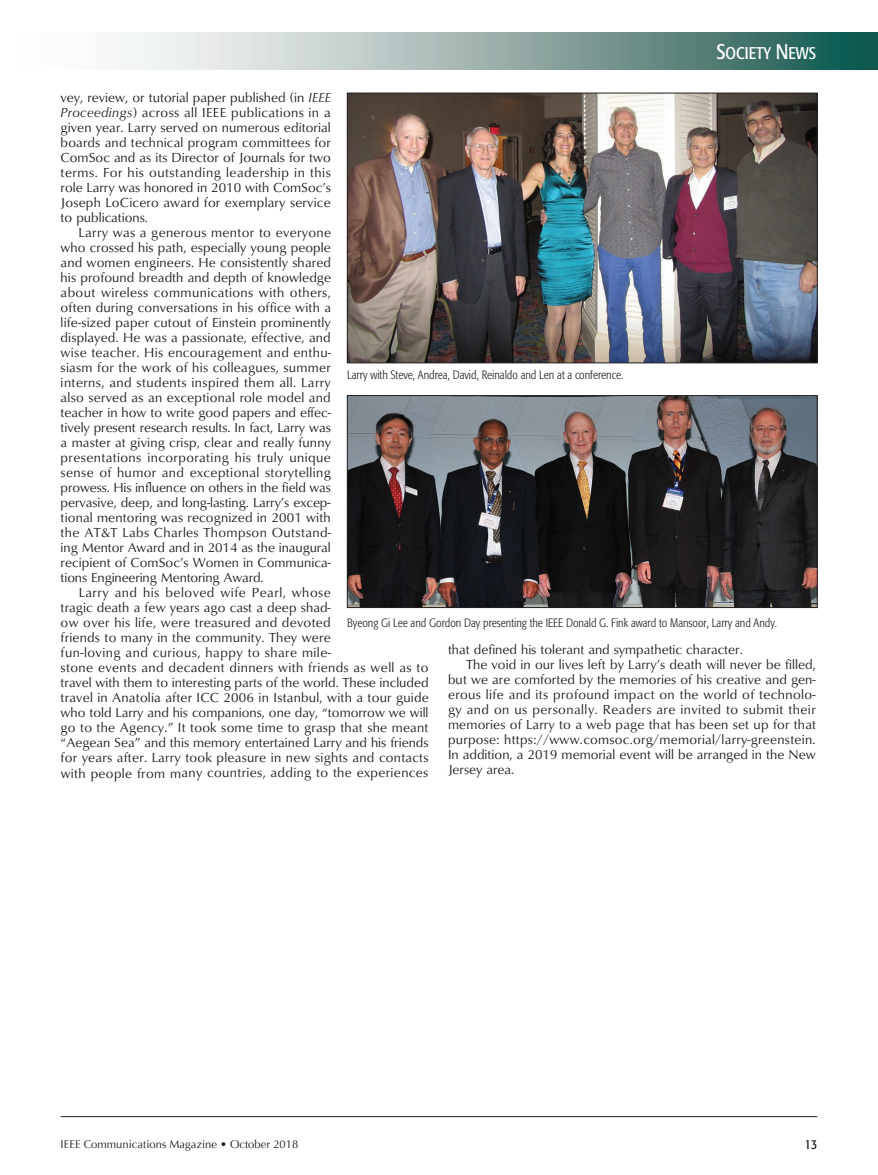
<style>
.page{position:relative;width:878px;height:1175px;background:#fff}
.page>*{position:absolute;margin:0;border:0;box-sizing:border-box;transform-origin:0 0}
.t1{font:16.8px "Formata Condensed SC800";color:#fff}
.t2{font:13.5px/15px "Classico URW";letter-spacing:.015em;color:#231f20;text-align:justify}
.t3{font:13.5px "Classico URW";letter-spacing:.035em;color:#231f20}
.t4{font:condensed 13.5px "Formata";color:#231f20}
.t5{font:300 condensed 12px "Formata";color:#231f20}
.t6{font:11.25px "Optima";color:#231f20}
.s1{font-size:21px}
.s2{font-style:italic}
</style>
<div class="page">
<svg style="left:121px;top:32px;width:756px;height:37px;background:#92aca7"></svg>
<hr style="left:61px;top:1115px;width:756px;height:1px;background:#231f20">
<img style="left:349px;top:95px;width:466px;height:266px">
<div style="left:347px;top:93px;width:470px;height:270px;border:1px solid #231f20"></div>
<img style="left:349px;top:397px;width:466px;height:208px">
<div style="left:347px;top:395px;width:470px;height:212px;border:1px solid #231f20"></div>
<p class="t1" style="left:716px;top:43px;width:100px"><span class="s1">S</span>OCIETY <span class="s1">N</span>EWS</p>
<p class="t2" style="left:61px;top:89px;width:272px">vey, review, or tutorial paper published (in <span class="s2">IEEE Proceedings</span>) across all IEEE publications in a given year. Larry served on numerous editorial boards and technical program committees for ComSoc and as its Director of Journals for two terms. For his outstanding leadership in this role Larry was honored in 2010 with ComSoc’s Joseph LoCicero award for exemplary service to publications.</p>
<p class="t2" style="left:61px;top:224px;width:272px;text-indent:18px">Larry was a generous mentor to everyone who crossed his path, especially young people and women engineers. He consistently shared his profound breadth and depth of knowledge about wireless communications with others, often during conversations in his office with a life-sized paper cutout of Einstein prominently displayed. He was a passionate, effective, and wise teacher. His encouragement and enthu&shy;siasm for the work of his colleagues, summer interns, and students inspired them all. Larry also served as an exceptional role model and teacher in how to write good papers and effec&shy;tively present research results. In fact, Larry was a master at giving crisp, clear and really funny presentations incorporating his truly unique sense of humor and exceptional storytelling prowess. His influence on others in the field was pervasive, deep, and long-lasting. Larry’s excep&shy;tional mentoring was recognized in 2001 with the AT&amp;T Labs Charles Thompson Outstand&shy;ing Mentor Award and in 2014 as the inaugural recipient of ComSoc’s Women in Communica&shy;tions Engineering Mentoring Award.</p>
<p class="t2" style="left:61px;top:584px;width:369px;text-align:left;text-indent:18px">Larry and his beloved wife Pearl, whose<br>tragic death a few years ago cast a deep shad-<br>ow over his life, were treasured and devoted<br>friends to many in the community. They were<br>fun-loving and curious, happy to share mile-<br>stone events and decadent dinners with friends as well as to travel with them to interesting parts of the world. These included travel in Anatolia after ICC 2006 in Istanbul, with a tour guide who told Larry and his companions, one day, “tomorrow we will go to the Agency.” It took some time to grasp that she meant “Aegean Sea” and this memory entertained Larry and his friends for years after. Larry took pleasure in new sights and contacts with people from many countries, adding to the experiences</p>
<p class="t5" style="left:347px;top:368px;width:277px">Larry with Steve, Andrea, David, Reinaldo and Len at a conference.</p>
<p class="t5" style="left:347px;top:615px;width:431px">Byeong Gi Lee and Gordon Day presenting the IEEE Donald G. Fink award to Mansoor, Larry and Andy.</p>
<p class="t2" style="left:448px;top:641px;width:296px">that defined his tolerant and sympathetic character.</p>
<p class="t2" style="left:466px;top:656px;width:351px">The void in our lives left by Larry’s death will never be filled,</p>
<p class="t2" style="left:448px;top:671px;width:369px">but we are comforted by the memories of his creative and gen-</p>
<p class="t2" style="left:448px;top:686px;width:369px">erous life and its profound impact on the world of technolo-</p>
<p class="t3" style="left:448px;top:699px;width:369px">gy and on us personally. Readers are invited to submit their</p>
<p class="t2" style="left:448px;top:716px;width:369px">memories of Larry to a web page that has been set up for that</p>
<p class="t2" style="left:448px;top:731px;width:369px">purpose: https://www.comsoc.org/memorial/larry-greenstein.</p>
<p class="t2" style="left:448px;top:746px;width:369px">In addition, a 2019 memorial event will be arranged in the New</p>
<p class="t2" style="left:448px;top:761px;width:68px">Jersey area.</p>
<p class="t6" style="left:61px;top:1137px;width:239px">IEEE Communications Magazine • October 2018</p>
<p class="t4" style="left:804px;top:1136px;width:14px">13</p>
</div>
